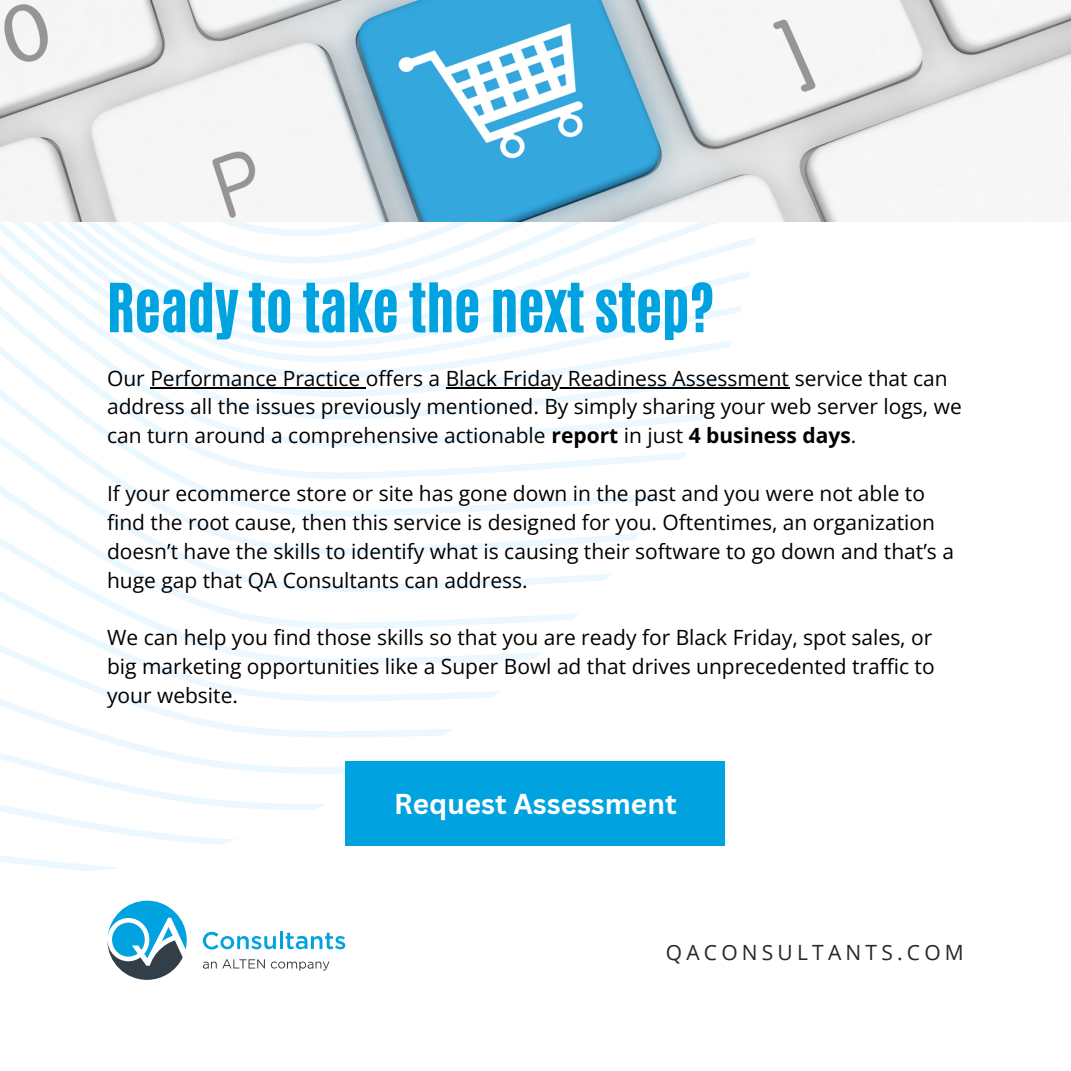
<style>
.page{position:relative;width:1071px;height:1071px;background:#fff}
.page>*{position:absolute;margin:0;border:0;box-sizing:border-box;transform-origin:0 0}
.t1{font:56px "CA Generated";color:#00a3e0}
.t2{font:700 28px "Canva Sans";color:#fff}
.t3{font:21px/28.9px "Open Sans";color:#000}
.t4{font:21px "Open Sans";letter-spacing:.2em;color:#2b2526}
.s1{font-weight:700}
</style>
<div class="page">
<svg style="left:0;top:222px;width:767px;height:649px"></svg>
<div style="left:346px;top:761px;width:379px;height:85px;background:#00a3e0"></div>
<svg style="left:107px;top:901px;width:80px;height:79px"></svg>
<svg style="left:203px;top:932px;width:73px;height:18px"></svg>
<hr style="left:280px;top:931px;width:3px;height:18px;background:#00a3e0">
<svg style="left:286px;top:933px;width:59px;height:16px"></svg>
<svg style="left:203px;top:959px;width:62px;height:10px"></svg>
<svg style="left:271px;top:961px;width:58px;height:10px"></svg>
<img style="left:0;top:0;width:1071px;height:222px">
<hr style="left:150px;top:387px;width:216px;height:1px;background:#000">
<hr style="left:446px;top:387px;width:343px;height:1px;background:#000">
<p class="t1" style="left:107px;top:268px;width:608px">Ready to take the next step?</p>
<p class="t3" style="left:107px;top:363px;width:856px">Our Performance Practice offers a Black Friday Readiness Assessment service that can address all the issues previously mentioned. By simply sharing your web server logs, we can turn around a comprehensive actionable <span class="s1">report</span> in just <span class="s1">4 business days</span>.</p>
<p class="t3" style="left:107px;top:478px;width:848px">If your ecommerce store or site has gone down in the past and you were not able to find the root cause, then this service is designed for you. Oftentimes, an organization doesn’t have the skills to identify what is causing their software to go down and that’s a huge gap that QA Consultants can address.</p>
<p class="t3" style="left:107px;top:623px;width:829px;text-align:justify">We can help you find those skills so that you are ready for Black Friday, spot sales, or big marketing opportunities like a Super Bowl ad that drives unprecedented traffic to your website.</p>
<p class="t2" style="left:394px;top:784px;width:284px">Request Assessment</p>
<p class="t4" style="left:666px;top:937px;width:300px">QACONSULTANTS.COM</p>
</div>
